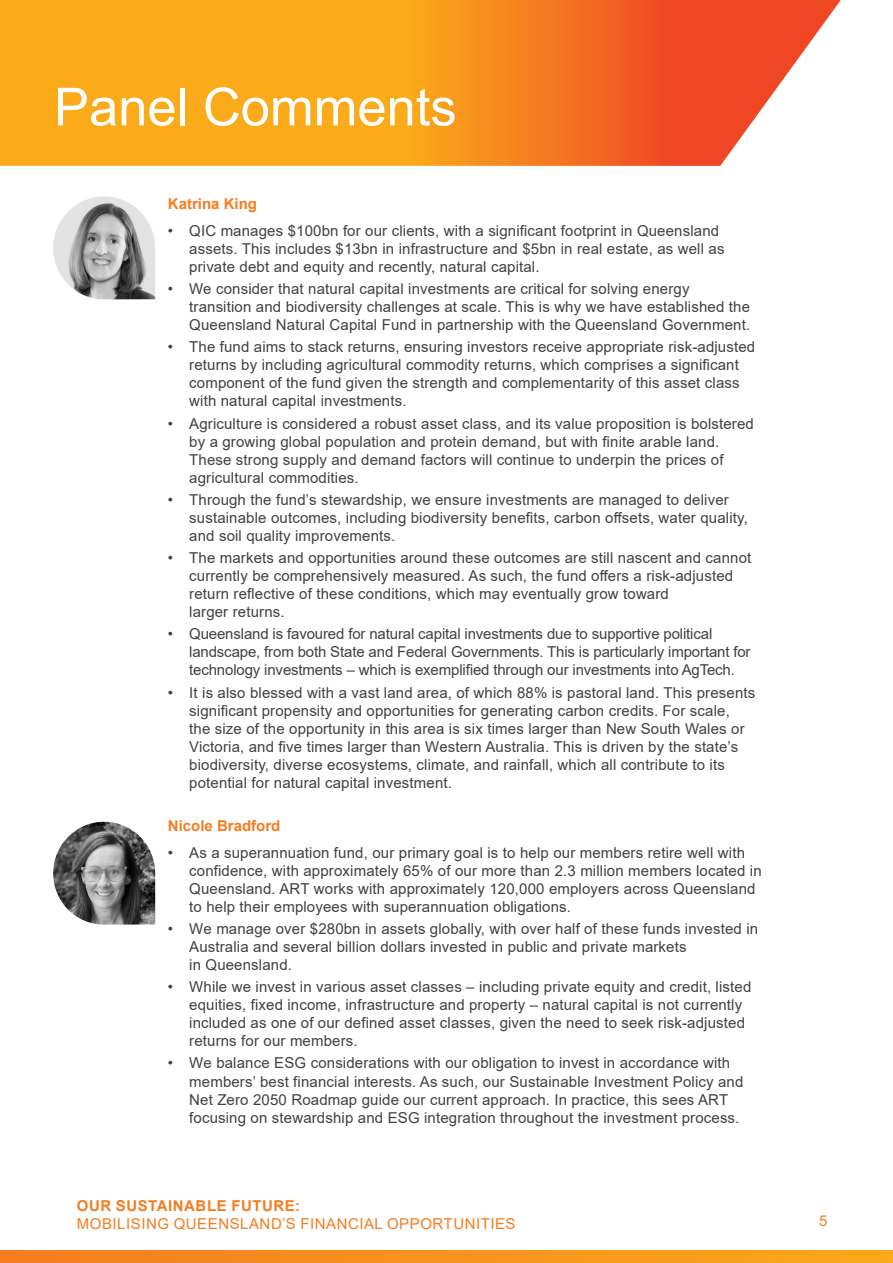
<style>
.page{position:relative;width:893px;height:1263px;background:#fff}
.page>*{position:absolute;margin:0;border:0;box-sizing:border-box;transform-origin:0 0}
.t1{font:52.5px "Arial";color:#fff}
.t2{font:15px/18px "Arial";letter-spacing:.01em;color:#414042}
.t3{font:15px/18px "Arial";letter-spacing:-.01em;color:#414042}
.t4{font:15px "Arial";letter-spacing:.035em;color:#f57d20}
.t5{font:700 15px "Arial";color:#f57d20}
.t6{font:700 15px "Arial";letter-spacing:.035em;color:#f57d20}
</style>
<div class="page">
<img style="left:53px;top:196px;width:102px;height:103px">
<img style="left:53px;top:822px;width:102px;height:103px">
<svg style="left:0;top:0;width:841px;height:166px;background:#f7942d"></svg>
<svg style="left:0;top:1250px;width:893px;height:13px;background:#f7921d"></svg>
<h1 class="t1" style="left:54px;top:71px;width:404px">Panel Comments</h1>
<p class="t5" style="left:168px;top:193px;width:91px">Katrina King</p>
<p class="t2" style="left:189px;top:221px;width:537px;text-indent:-21px">• QIC manages $100bn for our clients, with a significant footprint in Queensland assets. This includes $13bn in infrastructure and $5bn in real estate, as well as private debt and equity and recently, natural capital.</p>
<p class="t2" style="left:189px;top:280px;width:562px;text-indent:-21px">• We consider that natural capital investments are critical for solving energy transition and biodiversity challenges at scale. This is why we have established the<br>Queensland Natural Capital Fund in partnership with the Queensland Government.</p>
<p class="t2" style="left:189px;top:338px;width:567px;text-indent:-21px">• The fund aims to stack returns, ensuring investors receive appropriate risk-adjusted returns by including agricultural commodity returns, which comprises a significant component of the fund given the strength and complementarity of this asset class with natural capital investments.</p>
<p class="t2" style="left:189px;top:414px;width:566px;text-indent:-21px">• Agriculture is considered a robust asset class, and its value proposition is bolstered by a growing global population and protein demand, but with finite arable land.<br>These strong supply and demand factors will continue to underpin the prices of agricultural commodities.</p>
<p class="t2" style="left:189px;top:490px;width:560px;text-indent:-21px">• Through the fund’s stewardship, we ensure investments are managed to deliver sustainable outcomes, including biodiversity benefits, carbon offsets, water quality, and soil quality improvements.</p>
<p class="t2" style="left:189px;top:549px;width:564px;text-indent:-21px">• The markets and opportunities around these outcomes are still nascent and cannot currently be comprehensively measured. As such, the fund offers a risk-adjusted return reflective of these conditions, which may eventually grow toward<br>larger returns.</p>
<p class="t3" style="left:189px;top:625px;width:563px;text-indent:-21px">• Queensland is favoured for natural capital investments due to supportive political landscape, from both State and Federal Governments. This is particularly important for technology investments – which is exemplified through our investments into AgTech.</p>
<p class="t2" style="left:189px;top:683px;width:568px;text-indent:-21px">• It is also blessed with a vast land area, of which 88% is pastoral land. This presents significant propensity and opportunities for generating carbon credits. For scale,<br>the size of the opportunity in this area is six times larger than New South Wales or Victoria, and five times larger than Western Australia. This is driven by the state’s biodiversity, diverse ecosystems, climate, and rainfall, which all contribute to its potential for natural capital investment.</p>
<p class="t5" style="left:168px;top:815px;width:114px">Nicole Bradford</p>
<p class="t2" style="left:189px;top:843px;width:574px;text-indent:-21px">• As a superannuation fund, our primary goal is to help our members retire well with confidence, with approximately 65% of our more than 2.3 million members located in Queensland. ART works with approximately 120,000 employers across Queensland to help their employees with superannuation obligations.</p>
<p class="t2" style="left:189px;top:920px;width:570px;text-indent:-21px">• We manage over $280bn in assets globally, with over half of these funds invested in<br>Australia and several billion dollars invested in public and private markets<br>in Queensland.</p>
<p class="t2" style="left:189px;top:978px;width:564px;text-indent:-21px">• While we invest in various asset classes – including private equity and credit, listed equities, fixed income, infrastructure and property – natural capital is not currently included as one of our defined asset classes, given the need to seek risk-adjusted returns for our members.</p>
<p class="t2" style="left:189px;top:1054px;width:556px;text-indent:-21px">• We balance ESG considerations with our obligation to invest in accordance with members’ best financial interests. As such, our Sustainable Investment Policy and Net Zero 2050 Roadmap guide our current approach. In practice, this sees ART focusing on stewardship and ESG integration throughout the investment process.</p>
<p class="t6" style="left:77px;top:1195px;width:225px">OUR SUSTAINABLE FUTURE:</p>
<p class="t4" style="left:77px;top:1213px;width:440px">MOBILISING QUEENSLAND’S FINANCIAL OPPORTUNITIES</p>
<p class="t4" style="left:819px;top:1210px;width:10px">5</p>
</div>
